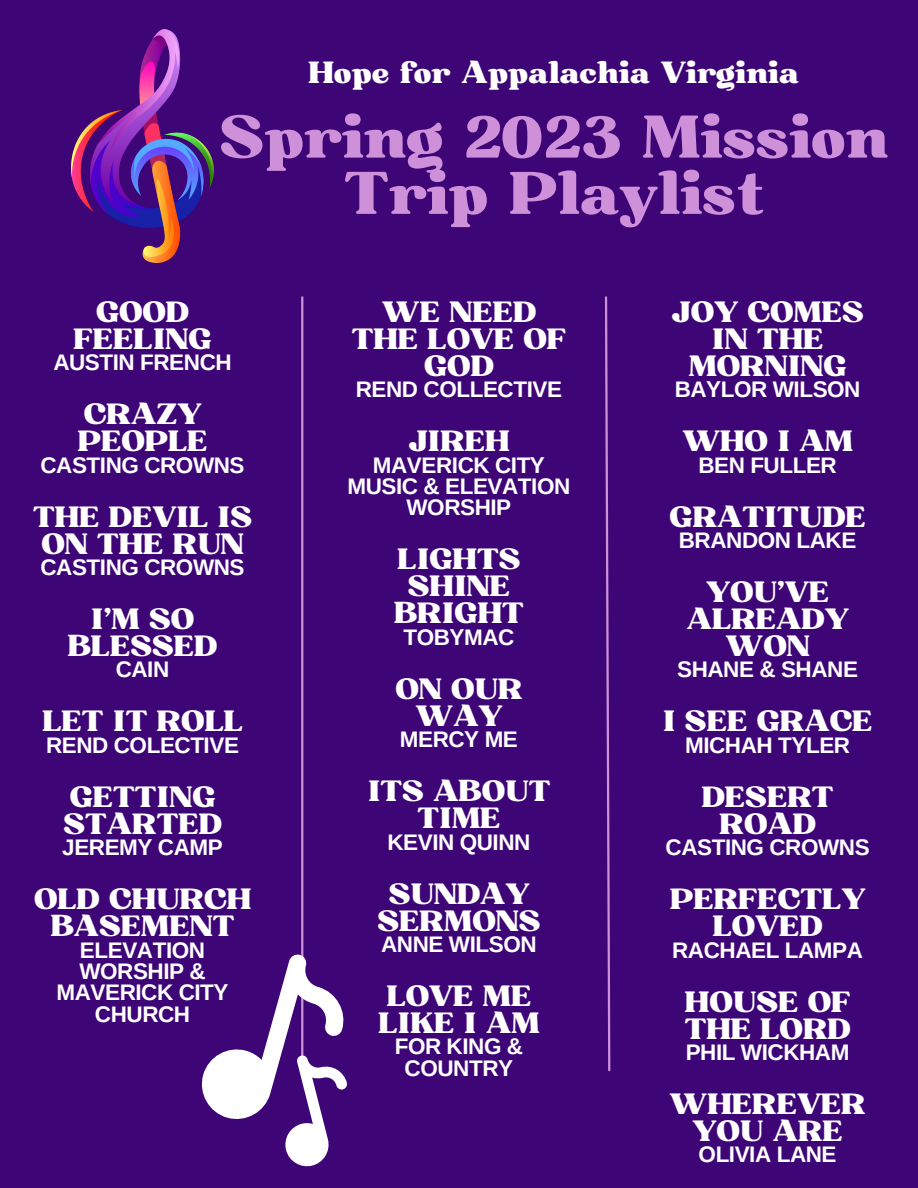
<style>
.page{position:relative;width:918px;height:1188px;background:#3e0576}
.page>*{position:absolute;margin:0;border:0;box-sizing:border-box;transform-origin:0 0}
.t1{font:58.05px/56.2px "Bugaki";color:#cf90da;text-align:center}
.t2{font:29.55px "Bugaki";color:#fff}
.t3{font:28.35px/27px "Bugaki";letter-spacing:-.02em;color:#fff;text-align:center}
.t4{font:700 22.5px/21.3px "Arimo";letter-spacing:-.02em;color:#fff;text-align:center}
</style>
<div class="page">
<hr style="left:301px;top:297px;width:2px;height:773px;background:#cf90da">
<svg style="left:604px;top:296px;width:7px;height:776px"></svg>
<svg style="left:201px;top:954px;width:146px;height:213px"></svg>
<img style="left:71px;top:29px;width:143px;height:233px">
<h2 class="t2" style="left:308px;top:54px;width:493px">Hope for Appalachia Virginia</h2>
<h1 class="t1" style="left:219px;top:111px;width:671px">Spring 2023 Mission<br>Trip Playlist</h1>
<p class="t3" style="left:73px;top:300px;width:140px">GOOD<br>FEELING</p>
<p class="t4" style="left:53px;top:352px;width:180px">AUSTIN FRENCH</p>
<p class="t3" style="left:77px;top:402px;width:132px;text-align:left">CRAZY<br>PEOPLE</p>
<p class="t4" style="left:41px;top:454px;width:206px">CASTING CROWNS</p>
<p class="t3" style="left:33px;top:504px;width:221px;text-align:left">THE DEVIL IS<br>ON THE RUN</p>
<p class="t4" style="left:41px;top:557px;width:206px">CASTING CROWNS</p>
<p class="t3" style="left:68px;top:607px;width:152px">I’M SO<br>BLESSED</p>
<p class="t4" style="left:116px;top:659px;width:55px">CAIN</p>
<p class="t3" style="left:42px;top:709px;width:203px">LET IT ROLL</p>
<p class="t4" style="left:46px;top:734px;width:194px">REND COLECTIVE</p>
<p class="t3" style="left:63px;top:785px;width:161px;text-align:left">GETTING<br>STARTED</p>
<p class="t4" style="left:62px;top:837px;width:162px">JEREMY CAMP</p>
<p class="t3" style="left:34px;top:887px;width:219px">OLD CHURCH<br>BASEMENT</p>
<p class="t4" style="left:57px;top:939px;width:174px">ELEVATION<br>WORSHIP &amp;<br>MAVERICK CITY<br>CHURCH</p>
<p class="t3" style="left:351px;top:300px;width:217px">WE NEED<br>THE LOVE OF<br>GOD</p>
<p class="t4" style="left:356px;top:379px;width:208px">REND COLLECTIVE</p>
<p class="t3" style="left:408px;top:429px;width:103px">JIREH</p>
<p class="t4" style="left:348px;top:454px;width:224px">MAVERICK CITY<br>MUSIC &amp; ELEVATION<br>WORSHIP</p>
<p class="t3" style="left:394px;top:547px;width:132px">LIGHTS<br>SHINE<br>BRIGHT</p>
<p class="t4" style="left:403px;top:626px;width:113px">TOBYMAC</p>
<p class="t3" style="left:395px;top:677px;width:129px">ON OUR<br>WAY</p>
<p class="t4" style="left:400px;top:729px;width:120px">MERCY ME</p>
<p class="t3" style="left:367px;top:779px;width:185px">ITS ABOUT<br>TIME</p>
<p class="t4" style="left:387px;top:831px;width:145px">KEVIN QUINN</p>
<p class="t3" style="left:377px;top:881px;width:165px">SUNDAY<br>SERMONS</p>
<p class="t4" style="left:381px;top:934px;width:157px">ANNE WILSON</p>
<p class="t3" style="left:378px;top:984px;width:163px;text-align:left">LOVE ME<br>LIKE I AM</p>
<p class="t4" style="left:395px;top:1036px;width:130px">FOR KING &amp;<br>COUNTRY</p>
<p class="t3" style="left:671px;top:300px;width:194px">JOY COMES<br>IN THE<br>MORNING</p>
<p class="t4" style="left:675px;top:379px;width:187px">BAYLOR WILSON</p>
<p class="t3" style="left:682px;top:429px;width:173px">WHO I AM</p>
<p class="t4" style="left:698px;top:454px;width:140px">BEN FULLER</p>
<p class="t3" style="left:669px;top:504px;width:198px">GRATITUDE</p>
<p class="t4" style="left:679px;top:530px;width:179px">BRANDON LAKE</p>
<p class="t3" style="left:687px;top:580px;width:164px">YOU’VE<br>ALREADY<br>WON</p>
<p class="t4" style="left:677px;top:659px;width:182px">SHANE &amp; SHANE</p>
<p class="t3" style="left:662px;top:709px;width:212px">I SEE GRACE</p>
<p class="t4" style="left:685px;top:734px;width:167px">MICHAH TYLER</p>
<p class="t3" style="left:701px;top:785px;width:134px">DESERT<br>ROAD</p>
<p class="t4" style="left:666px;top:837px;width:206px">CASTING CROWNS</p>
<p class="t3" style="left:670px;top:887px;width:197px">PERFECTLY<br>LOVED</p>
<p class="t4" style="left:672px;top:939px;width:192px">RACHAEL LAMPA</p>
<p class="t3" style="left:684px;top:989px;width:168px;text-align:left">HOUSE OF<br>THE LORD</p>
<p class="t4" style="left:686px;top:1042px;width:165px">PHIL WICKHAM</p>
<p class="t3" style="left:669px;top:1092px;width:198px">WHEREVER<br>YOU ARE</p>
<p class="t4" style="left:699px;top:1144px;width:139px">OLIVIA LANE</p>
</div>
